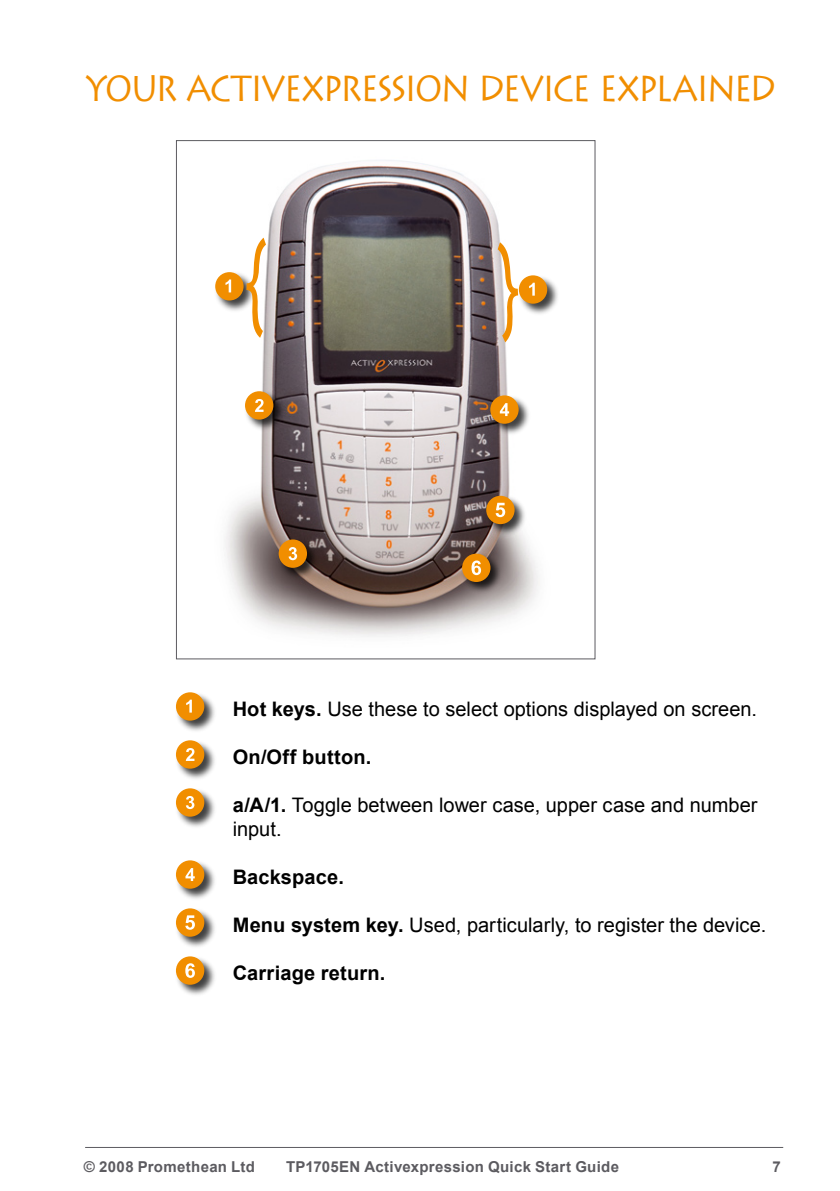
<style>
.page{position:relative;width:840px;height:1191px;background:#fff}
.page>*{position:absolute;margin:0;border:0;box-sizing:border-box;transform-origin:0 0}
.t1{font:36px "Krypta";letter-spacing:-.035em;color:#f18e00;scale:.9 1}
.t2{font:20px/24px "Arial";color:#000}
.t3{font:700 20px "Arial";letter-spacing:.01em;color:#000}
.t4{font:700 15px "Arial";letter-spacing:.02em;color:#5c5b60}
.s1{font-weight:700}
</style>
<div class="page">
<hr style="left:85px;top:1147px;width:697px;height:1px;background:#5c5b60">
<img style="left:225px;top:160px;width:315px;height:477px">
<div style="left:214px;top:271px;width:42px;height:42px;background:#000;opacity:.75"></div>
<div style="left:215px;top:272px;width:28px;height:28px;background:#f18e00;border-radius:50%"></div>
<svg style="left:225px;top:279px;width:6px;height:13px"></svg>
<div style="left:243px;top:390px;width:43px;height:42px;background:#000;opacity:.75"></div>
<div style="left:245px;top:391px;width:28px;height:28px;background:#f18e00;border-radius:50%"></div>
<svg style="left:255px;top:399px;width:8px;height:13px"></svg>
<div style="left:277px;top:538px;width:43px;height:42px;background:#000;opacity:.75"></div>
<div style="left:278px;top:539px;width:29px;height:29px;background:#f18e00;border-radius:50%"></div>
<svg style="left:288px;top:547px;width:9px;height:13px"></svg>
<div style="left:488px;top:394px;width:43px;height:42px;background:#000;opacity:.75"></div>
<div style="left:490px;top:395px;width:28px;height:29px;background:#f18e00;border-radius:50%"></div>
<svg style="left:499px;top:403px;width:10px;height:13px"></svg>
<div style="left:517px;top:274px;width:42px;height:42px;background:#000;opacity:.75"></div>
<div style="left:518px;top:275px;width:29px;height:29px;background:#f18e00;border-radius:50%"></div>
<svg style="left:529px;top:283px;width:5px;height:13px"></svg>
<div style="left:484px;top:494px;width:43px;height:43px;background:#000;opacity:.75"></div>
<div style="left:486px;top:496px;width:28px;height:28px;background:#f18e00;border-radius:50%"></div>
<svg style="left:495px;top:503px;width:10px;height:14px"></svg>
<div style="left:460px;top:552px;width:43px;height:43px;background:#000;opacity:.75"></div>
<div style="left:462px;top:553px;width:28px;height:29px;background:#f18e00;border-radius:50%"></div>
<svg style="left:471px;top:560px;width:10px;height:15px"></svg>
<div style="left:174px;top:691px;width:43px;height:42px;background:#000;opacity:.75"></div>
<div style="left:176px;top:692px;width:28px;height:28px;background:#f18e00;border-radius:50%"></div>
<svg style="left:186px;top:699px;width:6px;height:13px"></svg>
<div style="left:174px;top:739px;width:43px;height:42px;background:#000;opacity:.75"></div>
<div style="left:176px;top:740px;width:28px;height:28px;background:#f18e00;border-radius:50%"></div>
<svg style="left:186px;top:748px;width:8px;height:13px"></svg>
<div style="left:174px;top:787px;width:43px;height:42px;background:#000;opacity:.75"></div>
<div style="left:176px;top:788px;width:28px;height:28px;background:#f18e00;border-radius:50%"></div>
<svg style="left:186px;top:796px;width:8px;height:13px"></svg>
<div style="left:174px;top:859px;width:43px;height:42px;background:#000;opacity:.75"></div>
<div style="left:176px;top:860px;width:28px;height:28px;background:#f18e00;border-radius:50%"></div>
<svg style="left:185px;top:868px;width:10px;height:13px"></svg>
<div style="left:174px;top:907px;width:43px;height:42px;background:#000;opacity:.75"></div>
<div style="left:176px;top:908px;width:28px;height:28px;background:#f18e00;border-radius:50%"></div>
<svg style="left:185px;top:915px;width:10px;height:14px"></svg>
<div style="left:174px;top:955px;width:43px;height:42px;background:#000;opacity:.75"></div>
<div style="left:176px;top:956px;width:28px;height:28px;background:#f18e00;border-radius:50%"></div>
<svg style="left:185px;top:963px;width:10px;height:15px"></svg>
<svg style="left:246px;top:238px;width:20px;height:100px"></svg>
<svg style="left:497px;top:242px;width:21px;height:100px"></svg>
<h1 class="t1" style="left:85px;top:68px;width:767px">YOUR ACTIVEXPRESSION DEVICE EXPLAINED</h1>
<p class="t2" style="left:232px;top:697px;width:525px"><span class="s1">Hot keys.</span> Use these to select options displayed on screen.</p>
<p class="t3" style="left:232px;top:746px;width:140px">On/Off button.</p>
<p class="t2" style="left:232px;top:793px;width:526px"><span class="s1">a/A/1.</span> Toggle between lower case, upper case and number input.</p>
<p class="t3" style="left:232px;top:866px;width:113px">Backspace.</p>
<p class="t2" style="left:232px;top:913px;width:534px"><span class="s1">Menu system key.</span> Used, particularly, to register the device.</p>
<p class="t3" style="left:232px;top:962px;width:154px">Carriage return.</p>
<p class="t4" style="left:84px;top:1158px;width:172px">© 2008 Promethean Ltd</p>
<p class="t4" style="left:286px;top:1158px;width:334px">TP1705EN Activexpression Quick Start Guide</p>
</div>
